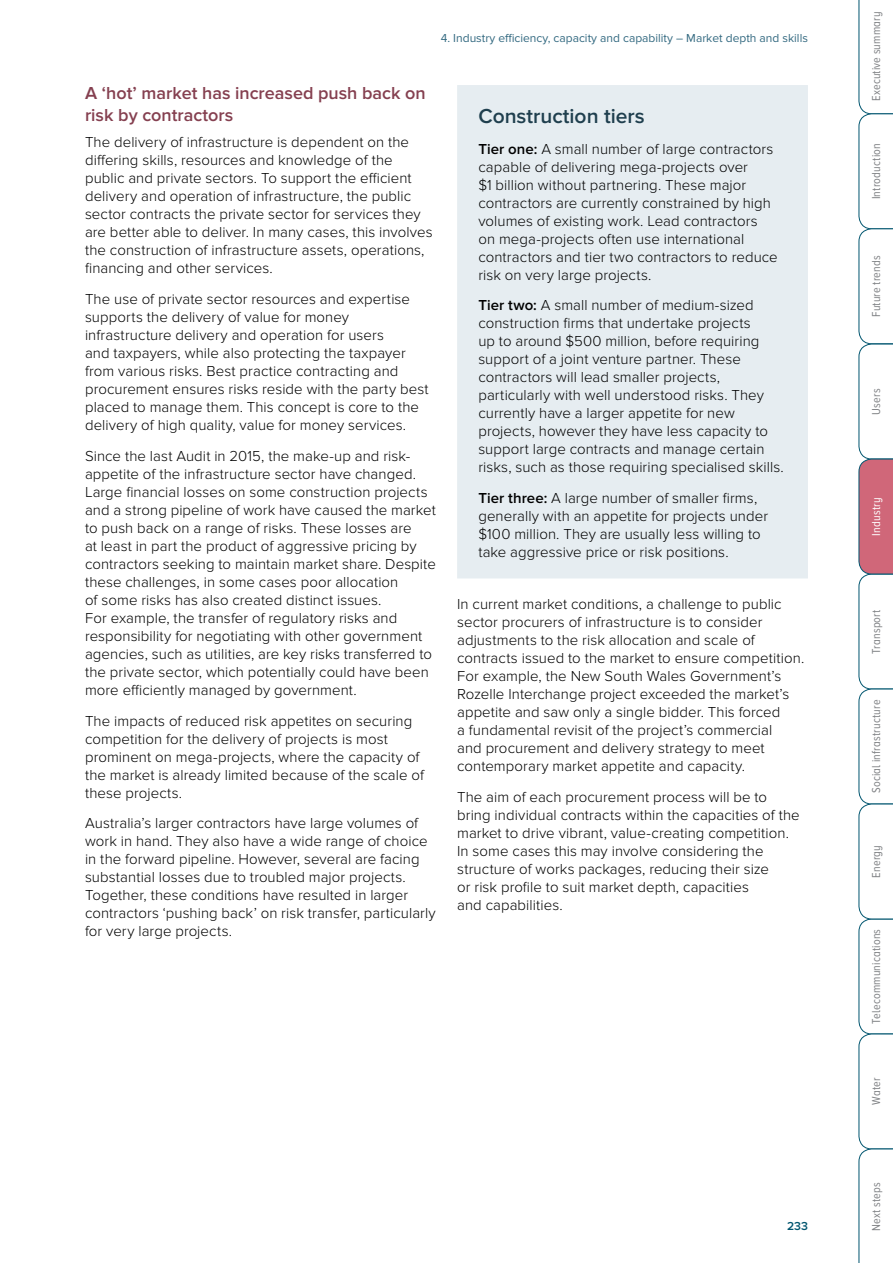
<style>
.page{position:relative;width:893px;height:1263px;background:#fff}
.page>*{position:absolute;margin:0;border:0;box-sizing:border-box;transform-origin:0 0}
.t1{font:600 21px "Proxima Nova";color:#1f3f4e}
.t2{font:600 18px/21.6px "Proxima Nova";color:#854050}
.t3{font:300 15px/18px "Proxima Nova";letter-spacing:.005em;color:#000}
.t4{font:12px "Proxima Nova A Cond";letter-spacing:.015em;color:#808285}
.t5{font:12px "Proxima Nova";color:#346a81}
.t6{font:12px "Proxima Nova A Cond";letter-spacing:.015em;color:#fff}
.t7{font:600 12px "Proxima Nova";color:#00556f}
.s1{font-weight:600}
</style>
<div class="page">
<div style="left:457px;top:85px;width:351px;height:493px;background:#e6edf1"></div>
<svg style="left:859px;top:0;width:34px;height:1263px"></svg>
<p class="t5" style="left:441px;top:31px;width:369px">4. Industry efficiency, capacity and capability – Market depth and skills</p>
<p class="t2" style="left:85px;top:83px;width:342px">A ‘hot’ market has increased push back on risk by contractors</p>
<p class="t3" style="left:85px;top:134px;width:349px">The delivery of infrastructure is dependent on the differing skills, resources and knowledge of the public and private sectors. To support the efficient delivery and operation of infrastructure, the public sector contracts the private sector for services they are better able to deliver. In many cases, this involves the construction of infrastructure assets, operations, financing and other services.</p>
<p class="t3" style="left:85px;top:290px;width:345px">The use of private sector resources and expertise supports the delivery of value for money infrastructure delivery and operation for users<br>and taxpayers, while also protecting the taxpayer from various risks. Best practice contracting and procurement ensures risks reside with the party best placed to manage them. This concept is core to the delivery of high quality, value for money services.</p>
<p class="t3" style="left:85px;top:447px;width:352px">Since the last Audit in 2015, the make-up and risk&shy;appetite of the infrastructure sector have changed.<br>Large financial losses on some construction projects and a strong pipeline of work have caused the market to push back on a range of risks. These losses are<br>at least in part the product of aggressive pricing by contractors seeking to maintain market share. Despite these challenges, in some cases poor allocation<br>of some risks has also created distinct issues.<br>For example, the transfer of regulatory risks and responsibility for negotiating with other government agencies, such as utilities, are key risks transferred to the private sector, which potentially could have been more efficiently managed by government.</p>
<p class="t3" style="left:85px;top:712px;width:340px">The impacts of reduced risk appetites on securing competition for the delivery of projects is most prominent on mega-projects, where the capacity of the market is already limited because of the scale of these projects.</p>
<p class="t3" style="left:85px;top:815px;width:352px">Australia’s larger contractors have large volumes of work in hand. They also have a wide range of choice in the forward pipeline. However, several are facing substantial losses due to troubled major projects.<br>Together, these conditions have resulted in larger contractors ‘pushing back’ on risk transfer, particularly for very large projects.</p>
<h1 class="t1" style="left:478px;top:104px;width:168px">Construction tiers</h1>
<p class="t3" style="left:478px;top:140px;width:301px"><span class="s1">Tier one:</span> A small number of large contractors capable of delivering mega-projects over<br>$1 billion without partnering. These major contractors are currently constrained by high volumes of existing work. Lead contractors on mega-projects often use international contractors and tier two contractors to reduce risk on very large projects.</p>
<p class="t3" style="left:478px;top:297px;width:307px"><span class="s1">Tier two:</span> A small number of medium-sized construction firms that undertake projects<br>up to around $500 million, before requiring support of a joint venture partner. These contractors will lead smaller projects, particularly with well understood risks. They currently have a larger appetite for new projects, however they have less capacity to support large contracts and manage certain risks, such as those requiring specialised skills.</p>
<p class="t3" style="left:478px;top:489px;width:291px"><span class="s1">Tier three:</span> A large number of smaller firms, generally with an appetite for projects under $100 million. They are usually less willing to take aggressive price or risk positions.</p>
<p class="t3" style="left:457px;top:595px;width:349px">In current market conditions, a challenge to public sector procurers of infrastructure is to consider adjustments to the risk allocation and scale of contracts issued to the market to ensure competition.<br>For example, the New South Wales Government’s Rozelle Interchange project exceeded the market’s appetite and saw only a single bidder. This forced<br>a fundamental revisit of the project’s commercial<br>and procurement and delivery strategy to meet contemporary market appetite and capacity.</p>
<p class="t3" style="left:457px;top:788px;width:344px">The aim of each procurement process will be to bring individual contracts within the capacities of the market to drive vibrant, value-creating competition.<br>In some cases this may involve considering the structure of works packages, reducing their size<br>or risk profile to suit market depth, capacities<br>and capabilities.</p>
<p class="t7" style="left:787px;top:1219px;width:22px">233</p>
<p class="t4" style="left:870px;top:101px;width:91px;rotate:-90deg">Executive summary</p>
<p class="t4" style="left:870px;top:199px;width:58px;rotate:-90deg">Introduction</p>
<p class="t4" style="left:870px;top:317px;width:63px;rotate:-90deg">Future trends</p>
<p class="t4" style="left:870px;top:415px;width:28px;rotate:-90deg">Users</p>
<p class="t6" style="left:870px;top:535px;width:39px;rotate:-90deg">Industry</p>
<p class="t4" style="left:870px;top:654px;width:46px;rotate:-90deg">Transport</p>
<p class="t4" style="left:870px;top:793px;width:95px;rotate:-90deg">Social infrastructure</p>
<p class="t4" style="left:870px;top:878px;width:34px;rotate:-90deg">Energy</p>
<p class="t4" style="left:870px;top:1024px;width:96px;rotate:-90deg">Telecommunications</p>
<p class="t4" style="left:870px;top:1105px;width:29px;rotate:-90deg">Water</p>
<p class="t4" style="left:870px;top:1231px;width:50px;rotate:-90deg">Next steps</p>
</div>
